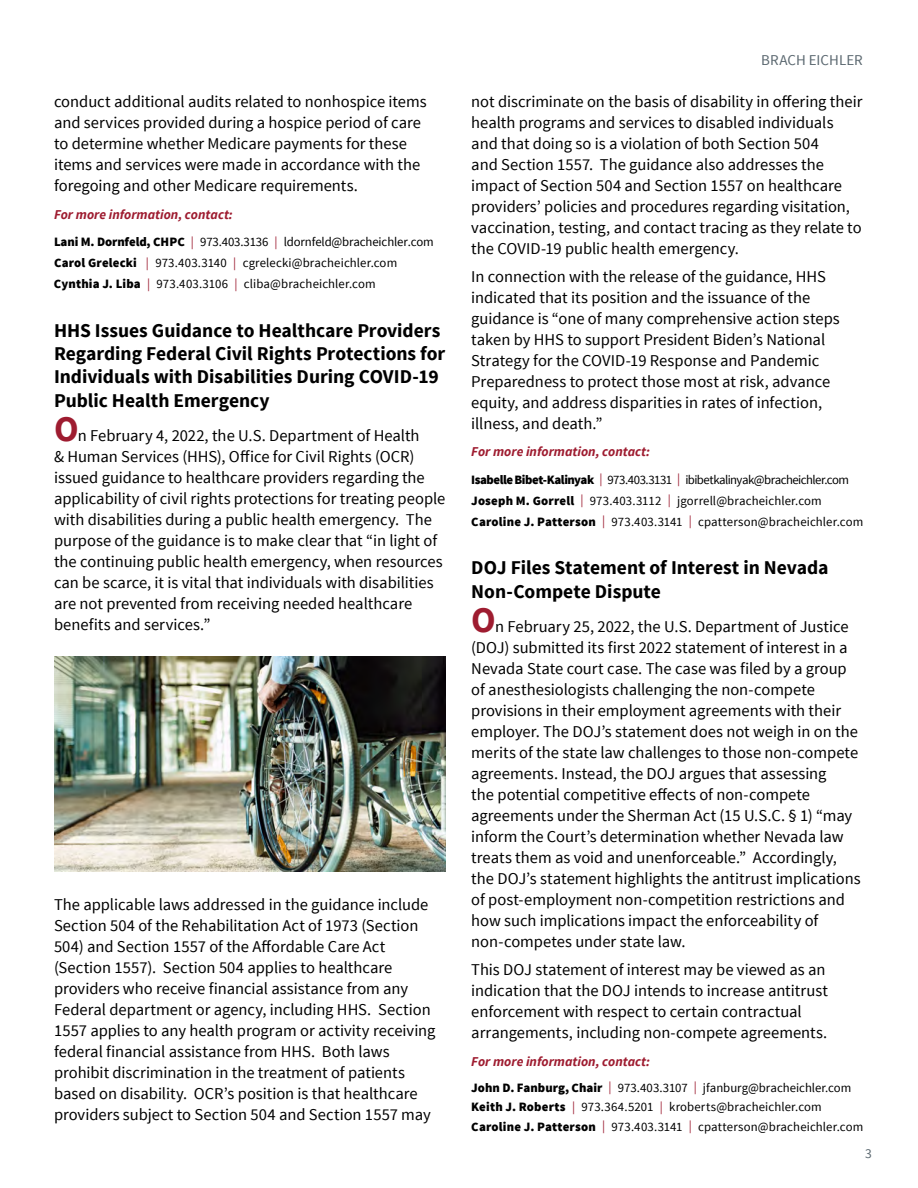
<style>
.page{position:relative;width:918px;height:1188px;background:#fff}
.page>*{position:absolute;margin:0;border:0;box-sizing:border-box;transform-origin:0 0}
.t1{font:700 19.5px/23.4px "Source Sans Pro";color:#000}
.t2{font:16.5px/21px "Source Sans Pro";color:#000}
.t3{font:15px "Source Sans Pro";color:#5b6870}
.t4{font:italic 700 13.5px "Source Sans Pro";color:#9e1c30}
.t5{font:13.5px "Source Sans Pro";color:#5b6870}
.t6{font:12.75px/21px "Source Sans Pro";letter-spacing:.005em;color:#000}
.s1{font-weight:900}
.s2{color:#9b192f}
.s3{font-weight:700;font-size:36px;color:#9e1c30}
</style>
<div class="page">
<img style="left:55px;top:656px;width:390px;height:216px">
<p class="t2" style="left:54px;top:91px;width:374px">conduct additional audits related to nonhospice items and services provided during a hospice period of care to determine whether Medicare payments for these items and services were made in accordance with the foregoing and other Medicare requirements.</p>
<p class="t4" style="left:54px;top:206px;width:180px">For more information, contact:</p>
<p class="t6" style="left:54px;top:232px;width:381px"><span class="s1">Lani M. Dornfeld, CHPC</span> <span class="s2">|</span> 973.403.3136 <span class="s2">|</span> ldornfeld@bracheichler.com<br><span class="s1">Carol Grelecki</span> <span class="s2">|</span> 973.403.3140 <span class="s2">|</span> cgrelecki@bracheichler.com<br><span class="s1">Cynthia J. Liba</span> <span class="s2">|</span> 973.403.3106 <span class="s2">|</span> cliba@bracheichler.com</p>
<p class="t1" style="left:54px;top:319px;width:393px">HHS Issues Guidance to Healthcare Providers Regarding Federal Civil Rights Protections for Individuals with Disabilities During COVID-19<br>Public Health Emergency</p>
<p class="t2" style="left:54px;top:426px;width:393px"><span class="s3">O</span>n February 4, 2022, the U.S. Department of Health<br>&amp; Human Services (HHS), Office for Civil Rights (OCR) issued guidance to healthcare providers regarding the applicability of civil rights protections for treating people with disabilities during a public health emergency. The purpose of the guidance is to make clear that “in light of the continuing public health emergency, when resources can be scarce, it is vital that individuals with disabilities are not prevented from receiving needed healthcare benefits and services.”</p>
<p class="t2" style="left:54px;top:894px;width:383px">The applicable laws addressed in the guidance include Section 504 of the Rehabilitation Act of 1973 (Section 504) and Section 1557 of the Affordable Care Act (Section 1557). Section 504 applies to healthcare providers who receive financial assistance from any Federal department or agency, including HHS. Section 1557 applies to any health program or activity receiving federal financial assistance from HHS. Both laws prohibit discrimination in the treatment of patients based on disability. OCR’s position is that healthcare providers subject to Section 504 and Section 1557 may</p>
<p class="t3" style="left:761px;top:51px;width:103px">BRACH EICHLER</p>
<p class="t2" style="left:471px;top:91px;width:393px">not discriminate on the basis of disability in offering their health programs and services to disabled individuals and that doing so is a violation of both Section 504<br>and Section 1557. The guidance also addresses the impact of Section 504 and Section 1557 on healthcare providers’ policies and procedures regarding visitation, vaccination, testing, and contact tracing as they relate to the COVID-19 public health emergency.</p>
<p class="t2" style="left:471px;top:266px;width:370px">In connection with the release of the guidance, HHS indicated that its position and the issuance of the guidance is “one of many comprehensive action steps taken by HHS to support President Biden’s National Strategy for the COVID-19 Response and Pandemic Preparedness to protect those most at risk, advance equity, and address disparities in rates of infection, illness, and death.”</p>
<p class="t4" style="left:471px;top:443px;width:180px">For more information, contact:</p>
<p class="t6" style="left:471px;top:470px;width:393px"><span class="s1">Isabelle Bibet-Kalinyak</span> <span class="s2">|</span> 973.403.3131 <span class="s2">|</span> ibibetkalinyak@bracheichler.com<br><span class="s1">Joseph M. Gorrell</span> <span class="s2">|</span> 973.403.3112 <span class="s2">|</span> jgorrell@bracheichler.com<br><span class="s1">Caroline J. Patterson</span> <span class="s2">|</span> 973.403.3141 <span class="s2">|</span> cpatterson@bracheichler.com</p>
<p class="t1" style="left:471px;top:557px;width:359px">DOJ Files Statement of Interest in Nevada<br>Non-Compete Dispute</p>
<p class="t2" style="left:471px;top:617px;width:391px"><span class="s3">O</span>n February 25, 2022, the U.S. Department of Justice (DOJ) submitted its first 2022 statement of interest in a Nevada State court case. The case was filed by a group of anesthesiologists challenging the non-compete provisions in their employment agreements with their employer. The DOJ’s statement does not weigh in on the merits of the state law challenges to those non-compete agreements. Instead, the DOJ argues that assessing<br>the potential competitive effects of non-compete agreements under the Sherman Act (15 U.S.C. § 1) “may inform the Court’s determination whether Nevada law treats them as void and unenforceable.” Accordingly, the DOJ’s statement highlights the antitrust implications of post-employment non-competition restrictions and how such implications impact the enforceability of non-competes under state law.</p>
<p class="t2" style="left:471px;top:959px;width:358px">This DOJ statement of interest may be viewed as an indication that the DOJ intends to increase antitrust enforcement with respect to certain contractual arrangements, including non-compete agreements.</p>
<p class="t4" style="left:471px;top:1053px;width:180px">For more information, contact:</p>
<p class="t6" style="left:471px;top:1078px;width:393px;line-height:19.5px"><span class="s1">John D. Fanburg, Chair</span> <span class="s2">|</span> 973.403.3107 <span class="s2">|</span> jfanburg@bracheichler.com<br><span class="s1">Keith J. Roberts</span> <span class="s2">|</span> 973.364.5201 <span class="s2">|</span> kroberts@bracheichler.com<br><span class="s1">Caroline J. Patterson</span> <span class="s2">|</span> 973.403.3141 <span class="s2">|</span> cpatterson@bracheichler.com</p>
<p class="t5" style="left:865px;top:1145px;width:8px">3</p>
</div>
